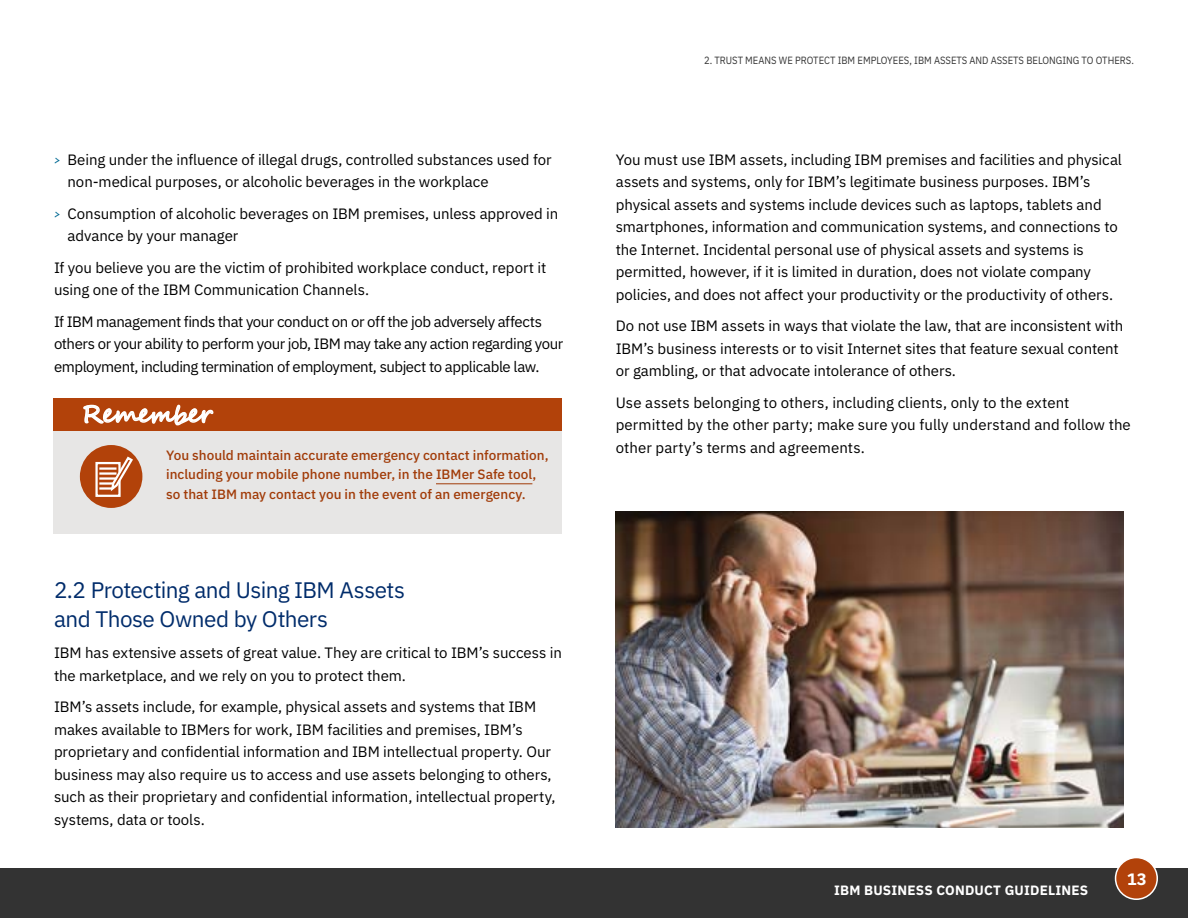
<style>
.page{position:relative;width:1188px;height:918px;background:#fff}
.page>*{position:absolute;margin:0;border:0;box-sizing:border-box;transform-origin:0 0}
.t1{font:24px "Segoe Script";letter-spacing:-.03em;color:#fff}
.t2{font:22.5px/28.5px "IBM Plex Sans";letter-spacing:-.025em;color:#002c6b}
.t3{font:700 16.5px "IBM Plex Sans";color:#fff}
.Body_Text{font:15px/22.5px "IBM Plex Sans";letter-spacing:-.005em;color:#000}
.Body_Text-2{font:15px/22.5px "IBM Plex Sans";letter-spacing:-.03em;color:#000}
.t4{font:500 13.5px/19.5px "IBM Plex Sans";color:#b2420a}
.t5{font:700 13.5px "IBM Plex Sans";letter-spacing:.015em;color:#fff}
.t6{font:10.5px "IBM Plex Sans";color:#333;scale:.9 1}
.s1{font-family:"Segoe Script";color:#006a94}
</style>
<div class="page">
<hr style="left:0;top:868px;width:1px;height:50px;background:#333">
<div style="left:1px;top:868px;width:1187px;height:50px;background:#333"></div>
<div style="left:1116px;top:858px;width:41px;height:41px;background:#b2420a;border-radius:50%"></div>
<div style="left:1115px;top:857px;width:43px;height:43px;border:2px solid #fff;border-radius:50%"></div>
<img style="left:616px;top:511px;width:508px;height:317px">
<div style="left:54px;top:399px;width:508px;height:135px;background:#e7e6e5"></div>
<div style="left:80px;top:445px;width:62px;height:63px;background:#b2420a;border-radius:50%"></div>
<svg style="left:95px;top:455px;width:40px;height:43px"></svg>
<div style="left:54px;top:399px;width:508px;height:32px;background:#b2420a"></div>
<svg style="left:82px;top:398px;width:133px;height:28px"></svg>
<hr style="left:436px;top:483px;width:96px;height:1px;background:#b2420a">
<p class="Body_Text" style="left:68px;top:147px;width:486px;text-indent:-14px"><span class="s1">›</span> Being under the influence of illegal drugs, controlled substances used for non-medical purposes, or alcoholic beverages in the workplace</p>
<p class="Body_Text" style="left:68px;top:201px;width:492px;text-indent:-14px"><span class="s1">›</span> Consumption of alcoholic beverages on IBM premises, unless approved in advance by your manager</p>
<p class="Body_Text" style="left:54px;top:255px;width:494px">If you believe you are the victim of prohibited workplace conduct, report it using one of the IBM Communication Channels.</p>
<p class="Body_Text-2" style="left:54px;top:309px;width:511px">If IBM management finds that your conduct on or off the job adversely affects others or your ability to perform your job, IBM may take any action regarding your employment, including termination of employment, subject to applicable law.</p>
<h4 class="t1" style="left:82px;top:395px;width:132px">Remember</h4>
<p class="t4" style="left:166px;top:444px;width:384px">You should maintain accurate emergency contact information, including your mobile phone number, in the IBMer Safe tool, so that IBM may contact you in the event of an emergency.</p>
<h3 class="t2" style="left:54px;top:574px;width:353px">2.2 Protecting and Using IBM Assets and Those Owned by Others</h3>
<p class="Body_Text" style="left:54px;top:640px;width:510px">IBM has extensive assets of great value. They are critical to IBM’s success in the marketplace, and we rely on you to protect them.</p>
<p class="Body_Text" style="left:54px;top:694px;width:503px">IBM’s assets include, for example, physical assets and systems that IBM makes available to IBMers for work, IBM facilities and premises, IBM’s proprietary and confidential information and IBM intellectual property. Our business may also require us to access and use assets belonging to others, such as their proprietary and confidential information, intellectual property, systems, data or tools.</p>
<p class="t6" style="left:704px;top:52px;width:479px">2. TRUST MEANS WE PROTECT IBM EMPLOYEES, IBM ASSETS AND ASSETS BELONGING TO OTHERS.</p>
<p class="Body_Text" style="left:616px;top:147px;width:508px">You must use IBM assets, including IBM premises and facilities and physical assets and systems, only for IBM’s legitimate business purposes. IBM’s physical assets and systems include devices such as laptops, tablets and smartphones, information and communication systems, and connections to the Internet. Incidental personal use of physical assets and systems is permitted, however, if it is limited in duration, does not violate company policies, and does not affect your productivity or the productivity of others.</p>
<p class="Body_Text" style="left:616px;top:313px;width:509px">Do not use IBM assets in ways that violate the law, that are inconsistent with<br>IBM’s business interests or to visit Internet sites that feature sexual content or gambling, or that advocate intolerance of others.</p>
<p class="Body_Text" style="left:616px;top:390px;width:517px">Use assets belonging to others, including clients, only to the extent permitted by the other party; make sure you fully understand and follow the other party’s terms and agreements.</p>
<p class="t5" style="left:834px;top:879px;width:256px">IBM BUSINESS CONDUCT GUIDELINES</p>
<p class="t3" style="left:1127px;top:866px;width:21px">13</p>
</div>
